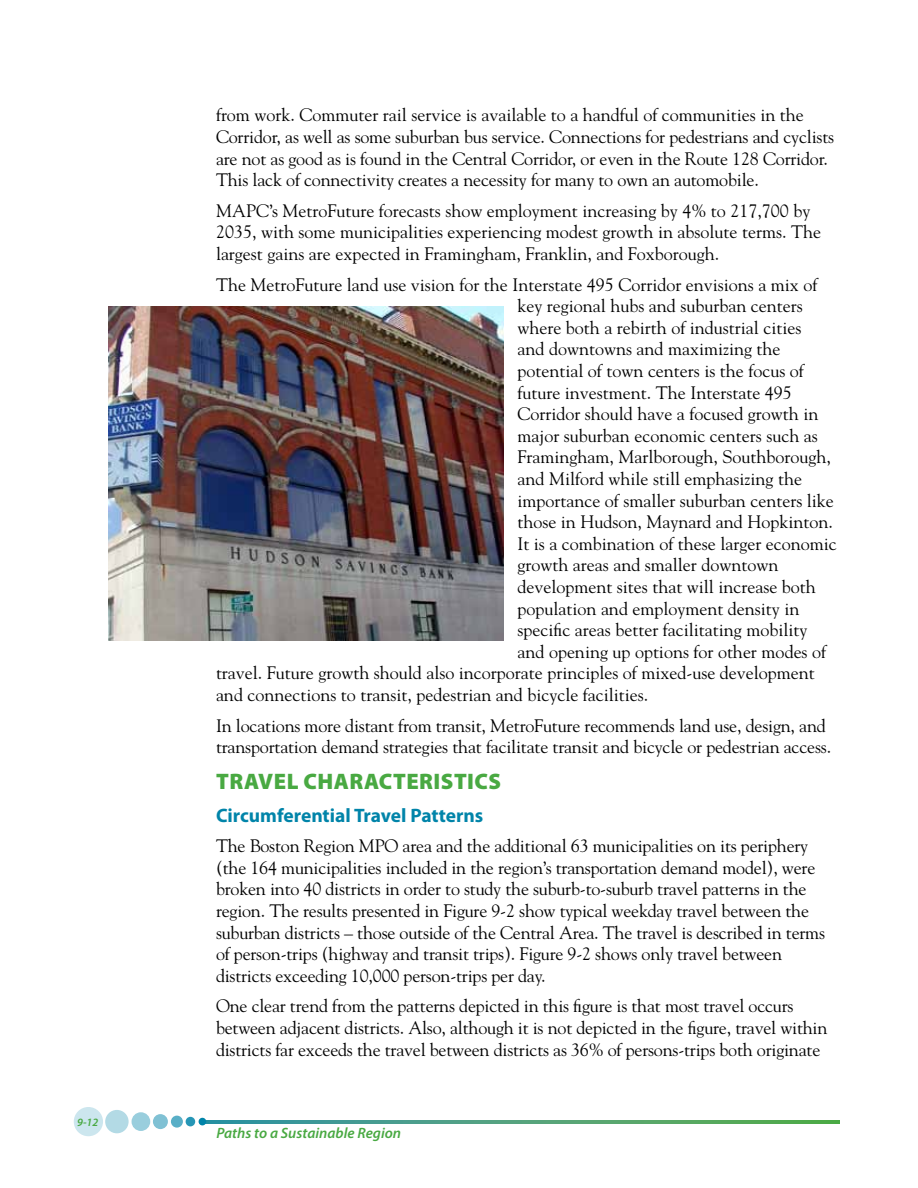
<style>
.page{position:relative;width:918px;height:1188px;background:#fff}
.page>*{position:absolute;margin:0;border:0;box-sizing:border-box;transform-origin:0 0}
.t1{font:900 22.5px "Myriad Pro";letter-spacing:.02em;color:#49a942}
.t2{font:700 19.5px "Myriad Pro";color:#0084a9}
.t3{font:18px/21.6px "Goudy Std";color:#000}
.t4{font:italic 600 15px "Myriad Pro";color:#49a942}
.t5{font:italic 600 11.25px "Myriad Pro";color:#49a942}
</style>
<div class="page">
<svg style="left:206px;top:1120px;width:634px;height:3px"></svg>
<div style="left:74px;top:1107px;width:29px;height:29px;background:#cce6ee;border-radius:50%"></div>
<div style="left:105px;top:1110px;width:24px;height:23px;background:#b3dae5;border-radius:50%"></div>
<div style="left:132px;top:1112px;width:18px;height:19px;background:#99cedd;border-radius:50%"></div>
<div style="left:153px;top:1114px;width:15px;height:15px;background:#80c1d4;border-radius:50%"></div>
<div style="left:171px;top:1116px;width:12px;height:12px;background:#59afc7;border-radius:50%"></div>
<div style="left:186px;top:1117px;width:9px;height:9px;background:#2696b6;border-radius:50%"></div>
<div style="left:199px;top:1118px;width:7px;height:7px;background:#0084a9;border-radius:50%"></div>
<img style="left:108px;top:306px;width:396px;height:334px">
<p class="t5" style="left:77px;top:1115px;width:23px">9-12</p>
<p class="t3" style="left:216px;top:104px;width:620px">from work. Commuter rail service is available to a handful of communities in the Corridor, as well as some suburban bus service. Connections for pedestrians and cyclists are not as good as is found in the Central Corridor, or even in the Route 128 Corridor.<br>This lack of connectivity creates a necessity for many to own an automobile.</p>
<p class="t3" style="left:216px;top:200px;width:607px">MAPC’s MetroFuture forecasts show employment increasing by 4% to 217,700 by<br>2035, with some municipalities experiencing modest growth in absolute terms. The largest gains are expected in Framingham, Franklin, and Foxborough.</p>
<p class="t3" style="left:216px;top:273px;width:603px">The MetroFuture land use vision for the Interstate 495 Corridor envisions a mix of</p>
<p class="t3" style="left:518px;top:295px;width:287px">key regional hubs and suburban centers</p>
<p class="t3" style="left:518px;top:317px;width:285px">where both a rebirth of industrial cities</p>
<p class="t3" style="left:518px;top:338px;width:265px">and downtowns and maximizing the</p>
<p class="t3" style="left:518px;top:360px;width:288px">potential of town centers is the focus of</p>
<p class="t3" style="left:518px;top:381px;width:276px">future investment. The Interstate 495</p>
<p class="t3" style="left:518px;top:403px;width:302px">Corridor should have a focused growth in</p>
<p class="t3" style="left:518px;top:425px;width:302px">major suburban economic centers such as</p>
<p class="t3" style="left:518px;top:446px;width:315px">Framingham, Marlborough, Southborough,</p>
<p class="t3" style="left:518px;top:468px;width:286px">and Milford while still emphasizing the</p>
<p class="t3" style="left:518px;top:489px;width:318px">importance of smaller suburban centers like</p>
<p class="t3" style="left:518px;top:511px;width:317px">those in Hudson, Maynard and Hopkinton.</p>
<p class="t3" style="left:518px;top:533px;width:321px">It is a combination of these larger economic</p>
<p class="t3" style="left:518px;top:554px;width:262px">growth areas and smaller downtown</p>
<p class="t3" style="left:518px;top:576px;width:300px">development sites that will increase both</p>
<p class="t3" style="left:518px;top:597px;width:283px">population and employment density in</p>
<p class="t3" style="left:518px;top:619px;width:291px">specific areas better facilitating mobility</p>
<p class="t3" style="left:518px;top:641px;width:310px">and opening up options for other modes of</p>
<p class="t3" style="left:216px;top:662px;width:600px">travel. Future growth should also incorporate principles of mixed-use development</p>
<p class="t3" style="left:216px;top:684px;width:434px">and connections to transit, pedestrian and bicycle facilities.</p>
<p class="t3" style="left:216px;top:714px;width:617px">In locations more distant from transit, MetroFuture recommends land use, design, and transportation demand strategies that facilitate transit and bicycle or pedestrian access.</p>
<p class="t1" style="left:216px;top:769px;width:287px">TRAVEL CHARACTERISTICS</p>
<p class="t2" style="left:216px;top:802px;width:269px">Circumferential Travel Patterns</p>
<p class="t3" style="left:216px;top:835px;width:611px">The Boston Region MPO area and the additional 63 municipalities on its periphery (the 164 municipalities included in the region’s transportation demand model), were broken into 40 districts in order to study the suburb-to-suburb travel patterns in the region. The results presented in Figure 9-2 show typical weekday travel between the suburban districts – those outside of the Central Area. The travel is described in terms of person-trips (highway and transit trips). Figure 9-2 shows only travel between districts exceeding 10,000 person-trips per day.</p>
<p class="t3" style="left:216px;top:995px;width:613px">One clear trend from the patterns depicted in this figure is that most travel occurs between adjacent districts. Also, although it is not depicted in the figure, travel within districts far exceeds the travel between districts as 36% of persons-trips both originate</p>
<p class="t4" style="left:216px;top:1124px;width:186px">Paths to a Sustainable Region</p>
</div>
